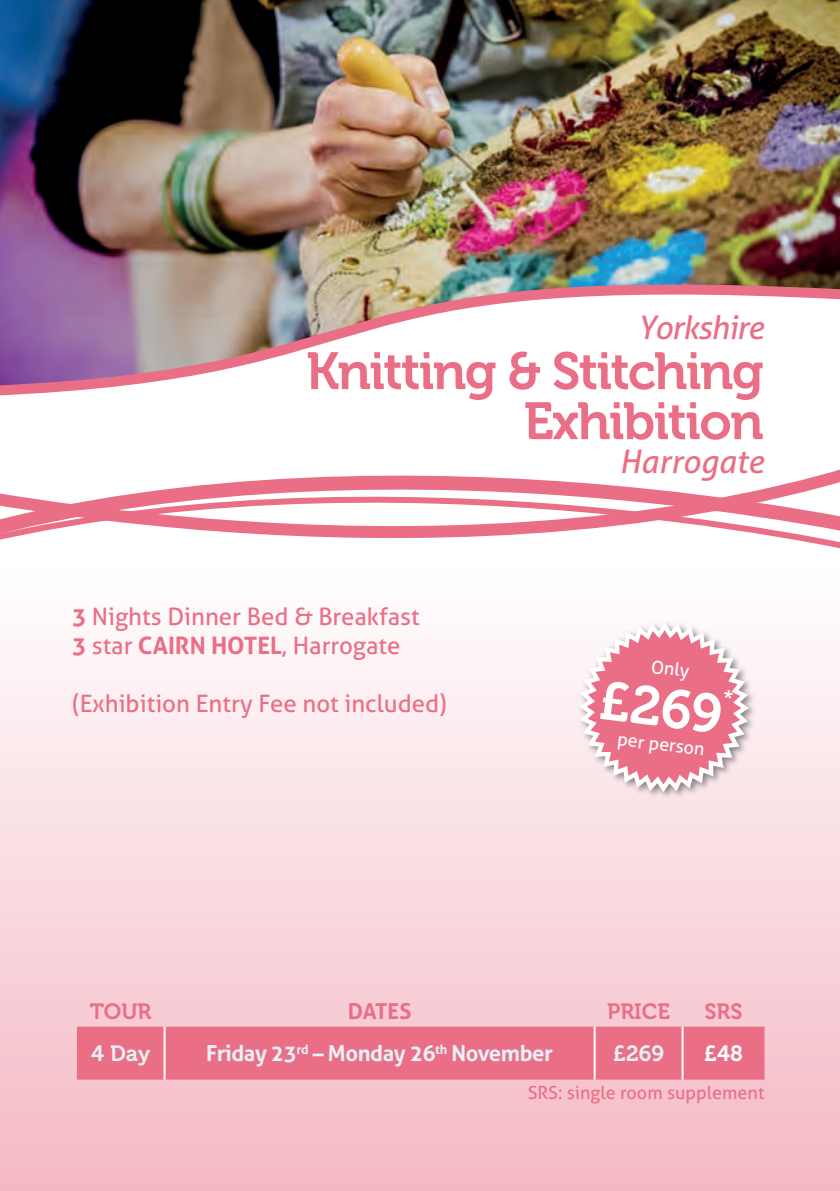
<style>
.page{position:relative;width:840px;height:1191px;background:#fff}
.page>*{position:absolute;margin:0;border:0;box-sizing:border-box;transform-origin:0 0}
.t1{font:54px "Museo 700";color:#fff}
.t2{font:52px/50px "Museo 700";letter-spacing:-.03em;color:#ea6f86;text-align:right}
.t3{font:italic 32.4px "Aller";letter-spacing:-.015em;color:#ea6f86}
.t4{font:24px/28.8px "Aller";color:#ea6f86}
.t5{font:700 22px "Aller";letter-spacing:-.02em;color:#e8f0f7}
.t6{font:22px "Museo 700";color:#ea6f86}
.t7{font:22px "Museo 700";letter-spacing:-.005em;color:#e8f0f7}
.t8{font:700 22px "Aller";letter-spacing:-.01em;color:#ea6f86}
.t9{font:22px "Museo 700";color:#fff}
.t10{font:18px "Aller";color:#ea6f86}
.t11{font:18px "Aller";color:#fff}
.s1{font-weight:700}
</style>
<div class="page">
<div style="left:0;top:567px;width:839px;height:624px;background:linear-gradient(to bottom,#fff,#f4b8c3)"></div>
<svg style="left:0;top:570px;width:839px;height:34px"></svg>
<svg style="left:0;top:567px;width:839px;height:3px"></svg>
<svg style="left:0;top:470px;width:839px;height:78px"></svg>
<div style="left:576px;top:620px;width:180px;height:180px;background:#231f20;opacity:.5"></div>
<div style="left:77px;top:1026px;width:687px;height:53px;background:#ea6f86"></div>
<hr style="left:163px;top:1026px;width:2px;height:53px;background:#fff">
<hr style="left:593px;top:1026px;width:2px;height:53px;background:#fff">
<hr style="left:681px;top:1026px;width:2px;height:53px;background:#fff">
<img style="left:0;top:0;width:839px;height:396px">
<svg style="left:575px;top:619px;width:177px;height:177px"></svg>
<h3 class="t3" style="left:637px;top:308px;width:127px">Yorkshire</h3>
<h2 class="t2" style="left:306px;top:347px;width:459px">Knitting &amp; Stitching<br>Exhibition</h2>
<h3 class="t3" style="left:618px;top:442px;width:146px">Harrogate</h3>
<p class="t4" style="left:72px;top:602px;width:349px"><span class="s1">3</span> Nights Dinner Bed &amp; Breakfast<br><span class="s1">3</span> star <span class="s1">CAIRN HOTEL</span>, Harrogate</p>
<p class="t4" style="left:72px;top:689px;width:376px">(Exhibition Entry Fee not included)</p>
<p class="t11" style="left:652px;top:655px;width:40px;rotate:7deg">Only</p>
<h1 class="t1" style="left:603px;top:670px;width:124px;rotate:7deg">£269</h1>
<p class="t11" style="left:618px;top:728px;width:89px;rotate:7deg">per person</p>
<p class="t6" style="left:90px;top:998px;width:63px">TOUR</p>
<p class="t8" style="left:347px;top:997px;width:65px">DATES</p>
<p class="t6" style="left:606px;top:998px;width:65px">PRICE</p>
<p class="t6" style="left:704px;top:998px;width:40px">SRS</p>
<p class="t7" style="left:91px;top:1041px;width:60px">4 Day</p>
<p class="t5" style="left:206px;top:1039px;width:348px">Friday 23<sup>rd</sup> – Monday 26<sup>th</sup> November</p>
<p class="t7" style="left:613px;top:1041px;width:52px">£269</p>
<p class="t9" style="left:703px;top:1041px;width:40px">£48</p>
<p class="t10" style="left:527px;top:1081px;width:238px">SRS: single room supplement</p>
</div>
